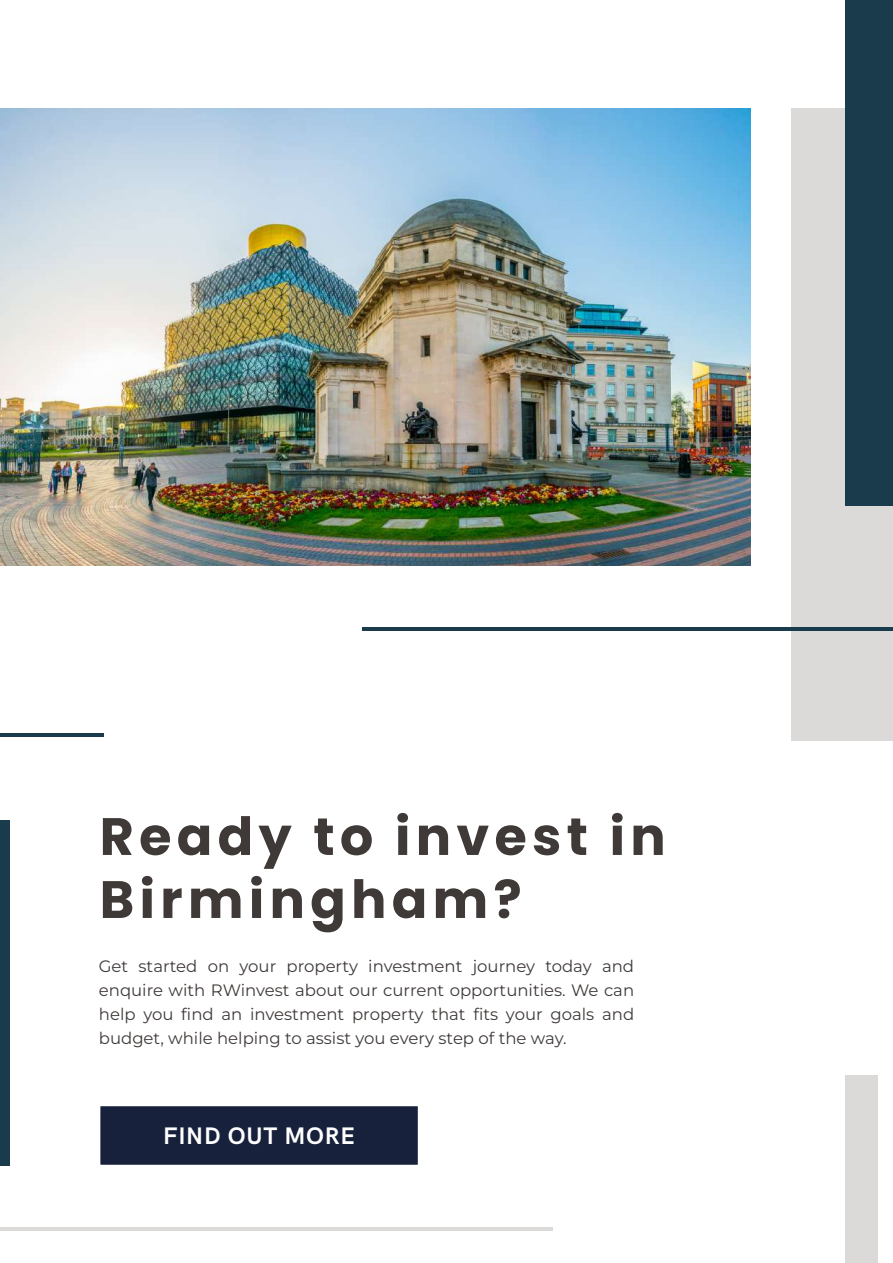
<style>
.page{position:relative;width:893px;height:1263px;background:#fff}
.page>*{position:absolute;margin:0;border:0;box-sizing:border-box;transform-origin:0 0}
.t1{font:700 52.5px/63px "Poppins";letter-spacing:.1em;color:#3f3a38}
.t2{font:700 24px "HK Grotesk";letter-spacing:.03em;color:#fff}
.t3{font:16.5px/24px "Montserrat";color:#3f3a38;text-align:justify}
</style>
<div class="page">
<div style="left:791px;top:109px;width:102px;height:632px;background:#dcd9d9"></div>
<img style="left:0;top:108px;width:750px;height:458px">
<div style="left:0;top:820px;width:10px;height:346px;background:#1a3b4b"></div>
<div style="left:845px;top:1076px;width:33px;height:187px;background:#dcd9d9"></div>
<hr style="left:363px;top:627px;width:530px;height:3px;background:#1a3b4b">
<hr style="left:0;top:1227px;width:553px;height:3px;background:#dcd9d9">
<div style="left:845px;top:0;width:48px;height:505px;background:#1a3b4b"></div>
<hr style="left:0;top:733px;width:103px;height:3px;background:#1a3b4b">
<div style="left:99px;top:1105px;width:320px;height:61px;background:#17213c;border:2px solid #fff"></div>
<h1 class="t1" style="left:100px;top:805px;width:568px">Ready to invest in<br>Birmingham?</h1>
<p class="t3" style="left:99px;top:954px;width:537px">Get started on your property investment journey today and enquire with RWinvest about our current opportunities. We can help you find an investment property that fits your goals and budget, while helping to assist you every step of the way.</p>
<h2 class="t2" style="left:163px;top:1118px;width:193px">FIND OUT MORE</h2>
</div>
